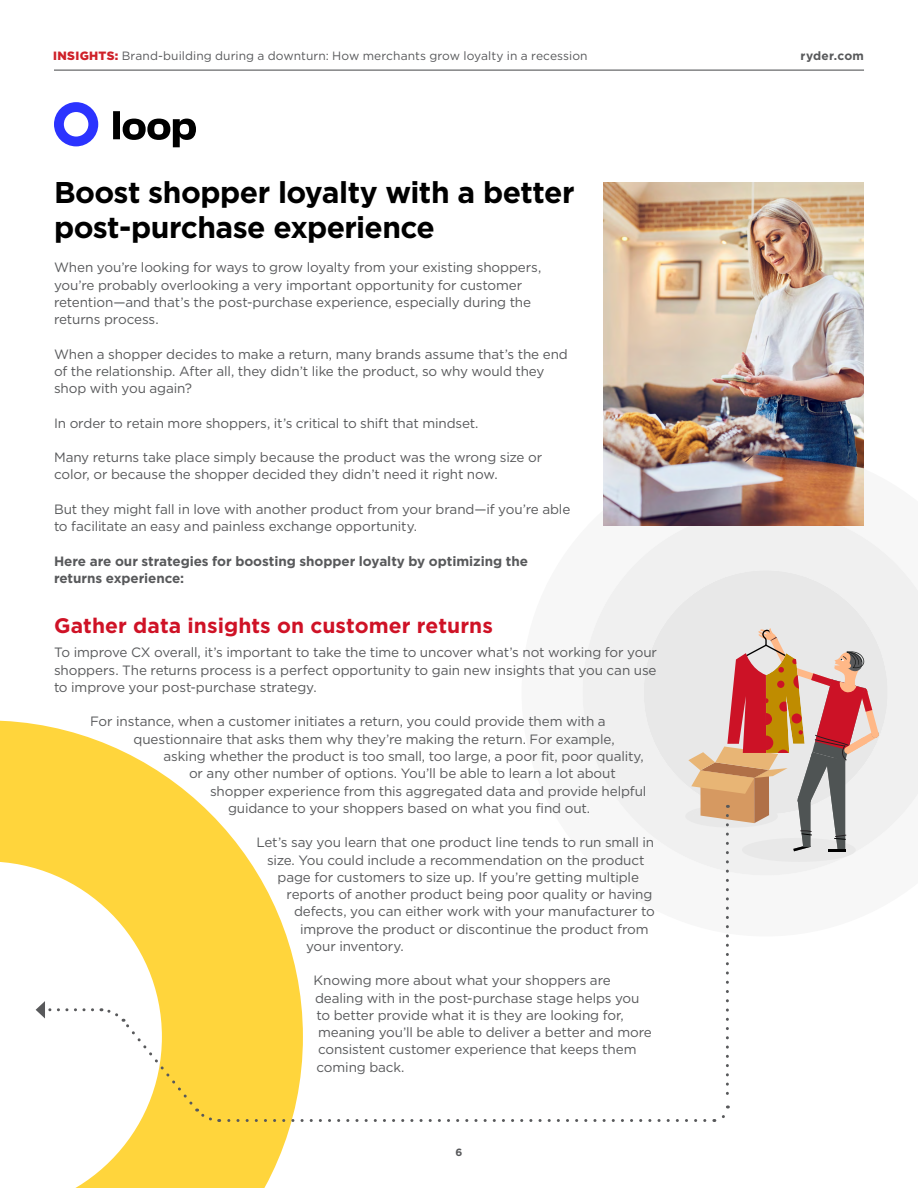
<style>
.page{position:relative;width:918px;height:1188px;background:#fff}
.page>*{position:absolute;margin:0;border:0;box-sizing:border-box;transform-origin:0 0}
.t1{font:700 30px/34.5px "Gotham";letter-spacing:-.02em;color:#000}
.t2{font:700 21px "Gotham";letter-spacing:.005em;color:#cf1226}
.t3{font:13.5px/17.2px "Gotham";letter-spacing:-.01em;color:#58595b}
.t4{font:700 13.5px/17.2px "Gotham";letter-spacing:-.005em;color:#58595b}
.t5{font:12px "Gotham";letter-spacing:.005em;color:#58595b}
.t6{font:700 12px "Gotham";letter-spacing:.02em;color:#58595b}
.t7{font:700 10.5px "Gotham";color:#58595b}
.s1{font-weight:900;color:#cf2129}
</style>
<div class="page">
<hr style="left:54px;top:70px;width:810px;height:1px;background:#58595b">
<div style="left:594px;top:526px;width:324px;height:310px;background:#f0f0f0"></div>
<div style="left:632px;top:570px;width:268px;height:244px;background:#f0f0f0"></div>
<img style="left:603px;top:182px;width:261px;height:344px">
<svg style="left:54px;top:102px;width:44px;height:44px"></svg>
<svg style="left:113px;top:111px;width:83px;height:36px"></svg>
<svg style="left:0;top:720px;width:291px;height:468px"></svg>
<svg style="left:101px;top:629px;width:778px;height:494px"></svg>
<svg style="left:36px;top:1001px;width:57px;height:18px"></svg>
<p class="t5" style="left:53px;top:48px;width:536px"><span class="s1">INSIGHTS:</span> Brand-building during a downturn: How merchants grow loyalty in a recession</p>
<p class="t6" style="left:801px;top:48px;width:65px">ryder.com</p>
<h1 class="t1" style="left:54px;top:175px;width:522px">Boost shopper loyalty with a better post-purchase experience</h1>
<p class="t3" style="left:54px;top:259px;width:489px">When you’re looking for ways to grow loyalty from your existing shoppers, you’re probably overlooking a very important opportunity for customer retention—and that’s the post-purchase experience, especially during the returns process.</p>
<p class="t3" style="left:54px;top:345px;width:515px">When a shopper decides to make a return, many brands assume that’s the end of the relationship. After all, they didn’t like the product, so why would they shop with you again?</p>
<p class="t3" style="left:54px;top:414px;width:426px">In order to retain more shoppers, it’s critical to shift that mindset.</p>
<p class="t3" style="left:54px;top:448px;width:490px">Many returns take place simply because the product was the wrong size or color, or because the shopper decided they didn’t need it right now.</p>
<p class="t3" style="left:54px;top:500px;width:518px">But they might fall in love with another product from your brand—if you’re able to facilitate an easy and painless exchange opportunity.</p>
<p class="t4" style="left:54px;top:552px;width:476px">Here are our strategies for boosting shopper loyalty by optimizing the returns experience:</p>
<h2 class="t2" style="left:54px;top:612px;width:440px">Gather data insights on customer returns</h2>
<p class="t3" style="left:54px;top:644px;width:605px;text-align:justify">To improve CX overall, it’s important to take the time to uncover what’s not working for your shoppers. The returns process is a perfect opportunity to gain new insights that you can use to improve your post-purchase strategy.</p>
<p class="t3" style="left:90px;top:713px;width:517px">For instance, when a customer initiates a return, you could provide them with a</p>
<p class="t3" style="left:134px;top:730px;width:483px">questionnaire that asks them why they’re making the return. For example,</p>
<p class="t3" style="left:163px;top:747px;width:482px">asking whether the product is too small, too large, a poor fit, poor quality,</p>
<p class="t3" style="left:189px;top:765px;width:428px">or any other number of options. You’ll be able to learn a lot about</p>
<p class="t3" style="left:210px;top:782px;width:438px">shopper experience from this aggregated data and provide helpful</p>
<p class="t3" style="left:228px;top:799px;width:364px">guidance to your shoppers based on what you find out.</p>
<p class="t3" style="left:256px;top:834px;width:399px">Let’s say you learn that one product line tends to run small in</p>
<p class="t3" style="left:267px;top:851px;width:379px">size. You could include a recommendation on the product</p>
<p class="t3" style="left:278px;top:868px;width:363px">page for customers to size up. If you’re getting multiple</p>
<p class="t3" style="left:287px;top:885px;width:367px">reports of another product being poor quality or having</p>
<p class="t3" style="left:294px;top:903px;width:362px">defects, you can either work with your manufacturer to</p>
<p class="t3" style="left:300px;top:920px;width:350px">improve the product or discontinue the product from</p>
<p class="t3" style="left:306px;top:937px;width:99px">your inventory.</p>
<p class="t3" style="left:314px;top:972px;width:340px">Knowing more about what your shoppers are dealing with in the post-purchase stage helps you to better provide what it is they are looking for, meaning you’ll be able to deliver a better and more consistent customer experience that keeps them coming back.</p>
<p class="t7" style="left:456px;top:1145px;width:8px">6</p>
</div>
